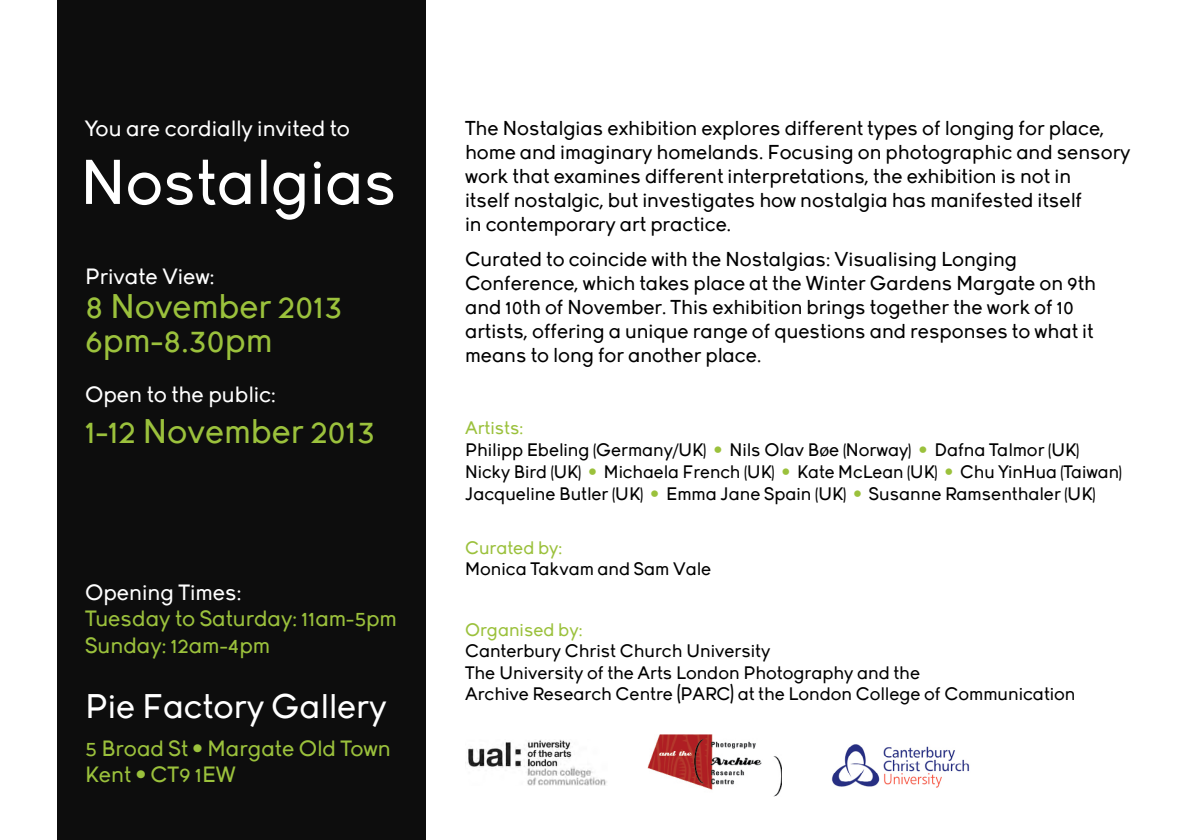
<style>
.page{position:relative;width:1191px;height:840px;background:#fff}
.page>*{position:absolute;margin:0;border:0;box-sizing:border-box;transform-origin:0 0}
.t1{font:63px "Young";color:#fff}
.t2{font:34px/34px "Young";color:#9bc13c}
.t3{font:34px "Young";color:#fff}
.t4{font:22px/26.4px "Young";color:#9bc13c}
.t5{font:22px "Young";color:#fff}
.t6{font:20px/24px "Young";color:#000}
.t7{font:18px/22px "Young";color:#000}
.t8{font:18px "Young";color:#9bc13c}
.s1{color:#9bc13c}
.s2{font-size:14px}
.s3{font-family:"Myriad Pro"}
</style>
<div class="page">
<img style="left:648px;top:734px;width:134px;height:62px">
<img style="left:831px;top:744px;width:139px;height:42px">
<img style="left:465px;top:739px;width:142px;height:45px">
<div style="left:57px;top:0;width:368px;height:839px;background:#0d0d0d"></div>
<p class="t5" style="left:85px;top:116px;width:266px">You are cordially invited to</p>
<h1 class="t1" style="left:80px;top:147px;width:318px">Nostalgias</h1>
<p class="t5" style="left:85px;top:264px;width:131px">Private View:</p>
<h2 class="t2" style="left:85px;top:290px;width:259px">8 November 2013<br>6pm-8.30pm</h2>
<p class="t5" style="left:85px;top:382px;width:192px">Open to the public:</p>
<h2 class="t2" style="left:85px;top:414px;width:291px">1-12 November 2013</h2>
<p class="t5" style="left:85px;top:579px;width:158px">Opening Times:</p>
<p class="t4" style="left:85px;top:605px;width:313px">Tuesday to Saturday: 11am-5pm<br>Sunday: 12am-4pm</p>
<h2 class="t3" style="left:85px;top:686px;width:303px">Pie Factory Gallery</h2>
<p class="t4" style="left:85px;top:735px;width:307px">5 Broad St • Margate Old Town<br>Kent • CT9 1EW</p>
<p class="t6" style="left:465px;top:116px;width:667px">The Nostalgias exhibition explores different types of longing for place, home and imaginary homelands. Focusing on photographic and sensory work that examines different interpretations, the exhibition is not in<br>itself nostalgic, but investigates how nostalgia has manifested itself<br>in contemporary art practice.</p>
<p class="t6" style="left:465px;top:248px;width:632px">Curated to coincide with the Nostalgias: Visualising Longing Conference, which takes place at the Winter Gardens Margate on 9th and 10th of November. This exhibition brings together the work of 10 artists, offering a unique range of questions and responses to what it means to long for another place.</p>
<p class="t7" style="left:465px;top:416px;width:658px"><span class="s1">Artists:<br></span>Philipp Ebeling <span class="s2">(</span>Germany<span class="s2">/</span>UK<span class="s2">)</span> <span class="s1">•</span> Nils Olav B<span class="s3">ø</span>e <span class="s2">(</span>Norway<span class="s2">)</span> <span class="s1">•</span> Dafna Talmor <span class="s2">(</span>UK<span class="s2">)<br></span>Nicky Bird <span class="s2">(</span>UK<span class="s2">)</span> <span class="s1">•</span> Michaela French <span class="s2">(</span>UK<span class="s2">)</span> <span class="s1">•</span> Kate McLean <span class="s2">(</span>UK<span class="s2">)</span> <span class="s1">•</span> Chu YinHua <span class="s2">(</span>Taiwan<span class="s2">)<br></span>Jacqueline Butler <span class="s2">(</span>UK<span class="s2">)</span> <span class="s1">•</span> Emma Jane Spain <span class="s2">(</span>UK<span class="s2">)</span> <span class="s1">•</span> Susanne Ramsenthaler <span class="s2">(</span>UK<span class="s2">)</span></p>
<p class="t8" style="left:465px;top:537px;width:99px">Curated by:</p>
<p class="t7" style="left:465px;top:558px;width:248px">Monica Takvam and Sam Vale</p>
<p class="t8" style="left:465px;top:619px;width:119px">Organised by:</p>
<p class="t7" style="left:465px;top:640px;width:612px">Canterbury Christ Church University<br>The University of the Arts London Photography and the<br>Archive Research Centre (PARC) at the London College of Communication</p>
</div>
